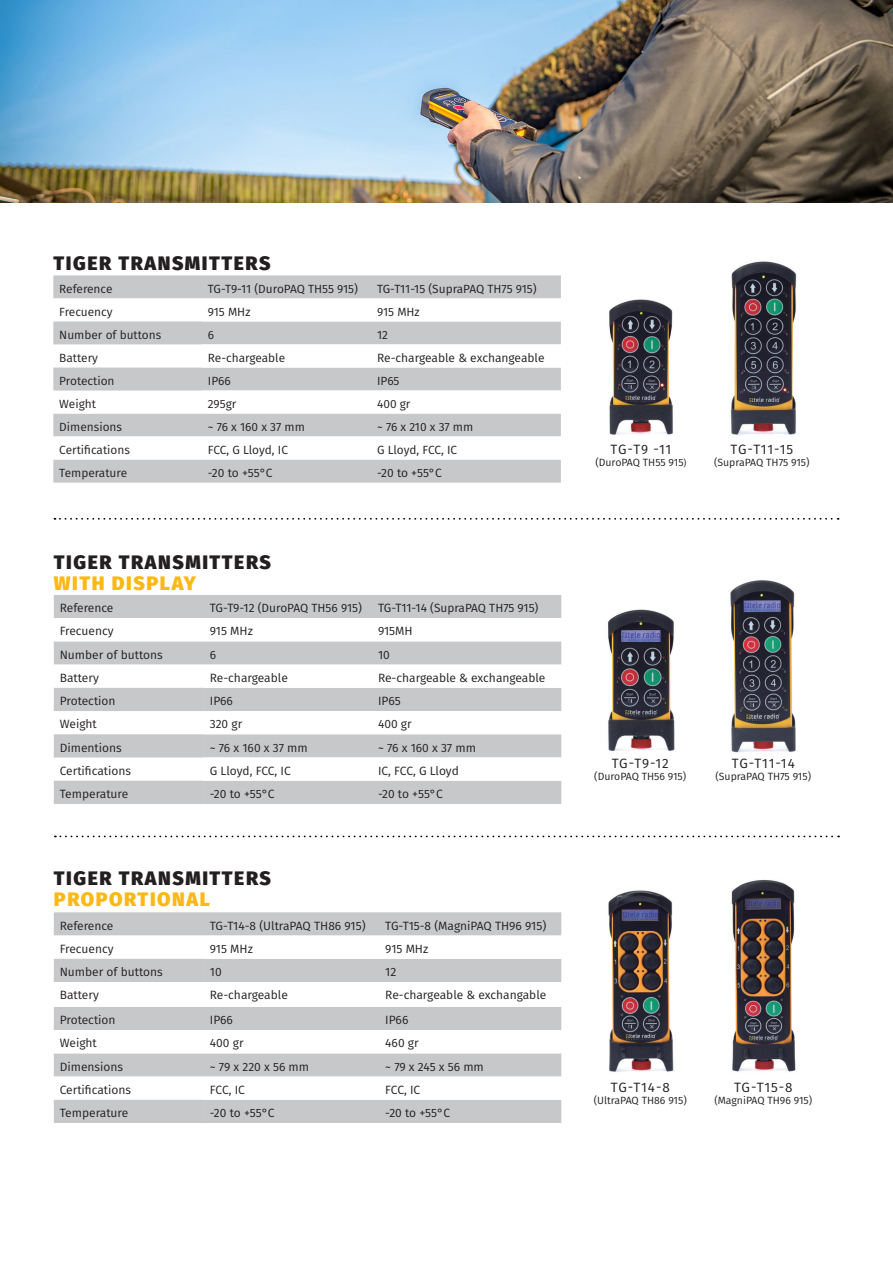
<style>
.page{position:relative;width:893px;height:1263px;background:#fff}
.page>*{position:absolute;margin:0;border:0;box-sizing:border-box;transform-origin:0 0}
.t1{font:800 19.5px "Fira Sans";letter-spacing:.08em;color:#231f20}
.t2{font:800 19.5px "Fira Sans";letter-spacing:.08em;color:#fcb814}
.t3{font:13.5px "Fira Sans";letter-spacing:.055em;color:#231f20}
.t4{font:12px "Fira Sans";color:#231f20}
.t5{font:11.85px "Fira Sans";color:#231f20}
.t6{font:10.5px "Fira Sans";color:#231f20}
.s1{font-size:12px}
.s2{font-size:9px}
</style>
<div class="page">
<div style="left:53px;top:275px;width:508px;height:208px;background:#c7c8ca"></div>
<svg style="left:53px;top:298px;width:508px;height:161px"></svg>
<svg style="left:53px;top:321px;width:149px;height:69px"></svg>
<div style="left:54px;top:595px;width:507px;height:209px;background:#c7c8ca"></div>
<svg style="left:54px;top:618px;width:507px;height:163px"></svg>
<svg style="left:54px;top:665px;width:150px;height:139px"></svg>
<div style="left:54px;top:912px;width:507px;height:211px;background:#c7c8ca"></div>
<svg style="left:54px;top:935px;width:507px;height:165px"></svg>
<svg style="left:54px;top:959px;width:150px;height:164px"></svg>
<img style="left:609px;top:299px;width:64px;height:136px">
<img style="left:730px;top:261px;width:67px;height:174px">
<img style="left:730px;top:580px;width:66px;height:173px">
<img style="left:608px;top:609px;width:67px;height:142px">
<img style="left:731px;top:879px;width:65px;height:193px">
<img style="left:608px;top:890px;width:66px;height:182px">
<svg style="left:54px;top:518px;width:785px;height:2px"></svg>
<svg style="left:55px;top:835px;width:784px;height:2px"></svg>
<img style="left:0;top:0;width:893px;height:202px">
<p class="t1" style="left:53px;top:246px;width:219px">TIGER TRANSMITTERS</p>
<p class="t5" style="left:59px;top:280px;width:55px">Reference</p>
<p class="t5" style="left:208px;top:280px;width:152px">TG-T9-11 (DuroPAQ TH55 915)</p>
<p class="t5" style="left:377px;top:280px;width:161px">TG-T11-15 (SupraPAQ TH75 915)</p>
<p class="t5" style="left:59px;top:303px;width:55px">Frecuency</p>
<p class="t5" style="left:208px;top:303px;width:44px">915 MHz</p>
<p class="t5" style="left:377px;top:303px;width:44px">915 MHz</p>
<p class="t5" style="left:59px;top:326px;width:104px">Number of buttons</p>
<p class="t5" style="left:208px;top:326px;width:8px">6</p>
<p class="t5" style="left:377px;top:326px;width:12px">12</p>
<p class="t5" style="left:59px;top:349px;width:40px">Battery</p>
<p class="t5" style="left:208px;top:349px;width:79px">Re-chargeable</p>
<p class="t4" style="left:377px;top:348px;width:169px">Re-chargeable &amp; exchangeable</p>
<p class="t5" style="left:59px;top:372px;width:57px">Protection</p>
<p class="t5" style="left:208px;top:372px;width:24px">IP66</p>
<p class="t5" style="left:377px;top:372px;width:24px">IP65</p>
<p class="t5" style="left:59px;top:395px;width:38px">Weight</p>
<p class="t5" style="left:208px;top:395px;width:30px">295gr</p>
<p class="t5" style="left:377px;top:395px;width:35px">400 gr</p>
<p class="t5" style="left:59px;top:418px;width:64px">Dimensions</p>
<p class="t5" style="left:208px;top:418px;width:98px">~ 76 x 160 x 37 mm</p>
<p class="t5" style="left:377px;top:418px;width:98px">~ 76 x 210 x 37 mm</p>
<p class="t5" style="left:59px;top:441px;width:72px">Certifications</p>
<p class="t5" style="left:208px;top:441px;width:82px">FCC, G Lloyd, IC</p>
<p class="t5" style="left:377px;top:441px;width:82px">G Lloyd, FCC, IC</p>
<p class="t5" style="left:59px;top:464px;width:69px">Temperature</p>
<p class="t4" style="left:208px;top:464px;width:66px">-20 to +55°C</p>
<p class="t4" style="left:377px;top:464px;width:66px">-20 to +55°C</p>
<p class="t1" style="left:54px;top:545px;width:219px">TIGER TRANSMITTERS</p>
<p class="t2" style="left:54px;top:566px;width:143px">WITH DISPLAY</p>
<p class="t4" style="left:60px;top:599px;width:55px">Reference</p>
<p class="t5" style="left:210px;top:599px;width:153px"><span class="s1">TG-T9-12</span> (DuroPAQ TH56 915)</p>
<p class="t5" style="left:378px;top:599px;width:162px"><span class="s1">TG-T11-14</span> (SupraPAQ TH75 915)</p>
<p class="t4" style="left:60px;top:622px;width:55px">Frecuency</p>
<p class="t4" style="left:210px;top:622px;width:45px">915 MHz</p>
<p class="t4" style="left:378px;top:622px;width:36px">915MH</p>
<p class="t4" style="left:60px;top:645px;width:105px">Number of buttons</p>
<p class="t4" style="left:210px;top:645px;width:8px">6</p>
<p class="t4" style="left:378px;top:645px;width:13px">10</p>
<p class="t4" style="left:60px;top:669px;width:41px">Battery</p>
<p class="t4" style="left:210px;top:669px;width:79px">Re-chargeable</p>
<p class="t4" style="left:378px;top:669px;width:169px">Re-chargeable &amp; exchangeable</p>
<p class="t4" style="left:60px;top:692px;width:57px">Protection</p>
<p class="t4" style="left:210px;top:692px;width:25px">IP66</p>
<p class="t4" style="left:378px;top:692px;width:24px">IP65</p>
<p class="t4" style="left:60px;top:715px;width:39px">Weight</p>
<p class="t4" style="left:210px;top:715px;width:34px">320 gr</p>
<p class="t4" style="left:378px;top:715px;width:35px">400 gr</p>
<p class="t4" style="left:60px;top:738px;width:64px">Dimentions</p>
<p class="t4" style="left:210px;top:738px;width:99px">~ 76 x 160 x 37 mm</p>
<p class="t4" style="left:378px;top:738px;width:99px">~ 76 x 160 x 37 mm</p>
<p class="t4" style="left:60px;top:762px;width:73px">Certifications</p>
<p class="t4" style="left:210px;top:762px;width:82px">G Lloyd, FCC, IC</p>
<p class="t4" style="left:378px;top:762px;width:82px">IC, FCC, G Lloyd</p>
<p class="t4" style="left:60px;top:785px;width:70px">Temperature</p>
<p class="t4" style="left:210px;top:785px;width:66px">-20 to +55°C</p>
<p class="t4" style="left:378px;top:785px;width:66px">-20 to +55°C</p>
<p class="t1" style="left:54px;top:860px;width:219px">TIGER TRANSMITTERS</p>
<p class="t2" style="left:54px;top:881px;width:158px">PROPORTIONAL</p>
<p class="t4" style="left:60px;top:916px;width:55px">Reference</p>
<p class="t4" style="left:210px;top:916px;width:157px">TG-T14-8 (UltraPAQ TH86 915)</p>
<p class="t4" style="left:385px;top:916px;width:162px">TG-T15-8 (MagniPAQ TH96 915)</p>
<p class="t4" style="left:60px;top:940px;width:55px">Frecuency</p>
<p class="t4" style="left:210px;top:940px;width:45px">915 MHz</p>
<p class="t4" style="left:385px;top:940px;width:45px">915 MHz</p>
<p class="t4" style="left:60px;top:963px;width:105px">Number of buttons</p>
<p class="t4" style="left:210px;top:963px;width:13px">10</p>
<p class="t4" style="left:385px;top:963px;width:13px">12</p>
<p class="t4" style="left:60px;top:986px;width:41px">Battery</p>
<p class="t4" style="left:210px;top:986px;width:79px">Re-chargeable</p>
<p class="t4" style="left:385px;top:986px;width:162px">Re-chargeable &amp; exchangable</p>
<p class="t4" style="left:60px;top:1011px;width:57px">Protection</p>
<p class="t4" style="left:210px;top:1011px;width:25px">IP66</p>
<p class="t4" style="left:385px;top:1011px;width:25px">IP66</p>
<p class="t4" style="left:60px;top:1034px;width:39px">Weight</p>
<p class="t4" style="left:210px;top:1034px;width:35px">400 gr</p>
<p class="t4" style="left:385px;top:1034px;width:35px">460 gr</p>
<p class="t4" style="left:60px;top:1057px;width:65px">Dimensions</p>
<p class="t4" style="left:210px;top:1057px;width:101px">~ 79 x 220 x 56 mm</p>
<p class="t4" style="left:385px;top:1057px;width:100px">~ 79 x 245 x 56 mm</p>
<p class="t4" style="left:60px;top:1081px;width:73px">Certifications</p>
<p class="t4" style="left:210px;top:1081px;width:37px">FCC, IC</p>
<p class="t4" style="left:385px;top:1081px;width:37px">FCC, IC</p>
<p class="t4" style="left:60px;top:1104px;width:70px">Temperature</p>
<p class="t4" style="left:210px;top:1104px;width:66px">-20 to +55°C</p>
<p class="t4" style="left:385px;top:1104px;width:66px">-20 to +55°C</p>
<p class="t3" style="left:611px;top:440px;width:62px">TG-T9 -11</p>
<p class="t6" style="left:595px;top:455px;width:93px">(DuroPAQ TH55 915<span class="s2">)</span></p>
<p class="t3" style="left:730px;top:440px;width:64px">TG-T11-15</p>
<p class="t6" style="left:714px;top:455px;width:97px">(SupraPAQ TH75 915)</p>
<p class="t3" style="left:612px;top:753px;width:59px">TG-T9-12</p>
<p class="t6" style="left:594px;top:768px;width:93px">(DuroPAQ TH56 915)</p>
<p class="t3" style="left:732px;top:753px;width:64px">TG-T11-14</p>
<p class="t6" style="left:715px;top:768px;width:97px">(SupraPAQ TH75 915)</p>
<p class="t3" style="left:611px;top:1077px;width:61px">TG-T14-8</p>
<p class="t6" style="left:594px;top:1093px;width:94px">(UltraPAQ TH86 915)</p>
<p class="t3" style="left:734px;top:1077px;width:60px">TG-T15-8</p>
<p class="t6" style="left:714px;top:1093px;width:99px">(MagniPAQ TH96 915)</p>
</div>
